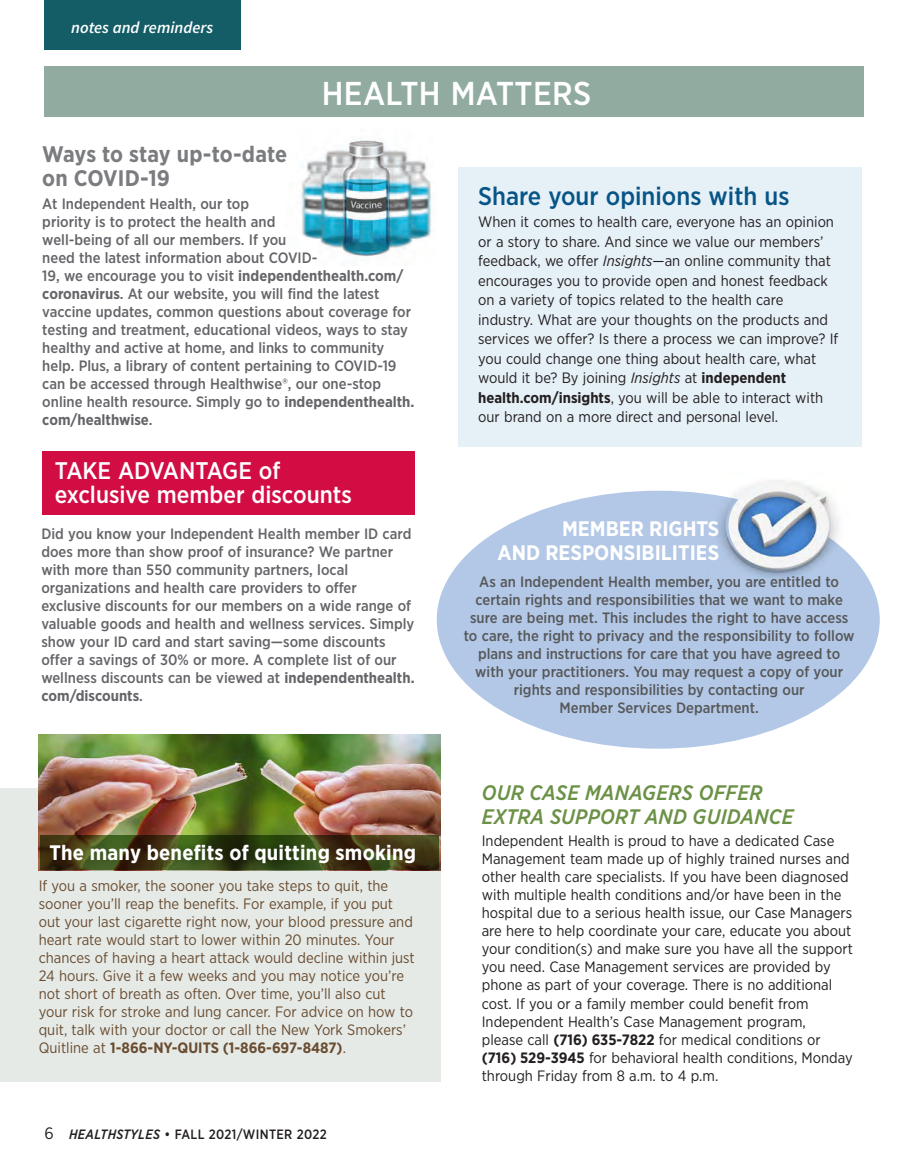
<style>
.page{position:relative;width:905px;height:1175px;background:#fff}
.page>*{position:absolute;margin:0;border:0;box-sizing:border-box;transform-origin:0 0}
.t1{font:500 33px "Gotham Narrow";letter-spacing:.01em;color:#fff}
.t2{font:500 25.5px "Gotham Narrow";color:#075586}
.t3{font:500 24px/24px "Gotham Narrow";color:#fff}
.t4{font:700 22.5px/24px "Gotham Narrow";color:#7a7c7f}
.t5{font:700 21px/24px "Gotham Narrow";color:#fff;text-align:right}
.t6{font:italic 500 21px/24px "Gotham Narrow";letter-spacing:.01em;color:#6b9146}
.t7{font:italic 16.5px "Source Sans Variable";color:#fff}
.t8{font:15px/18px "Gotham Narrow";color:#231f20}
.t9{font:500 15px/18px "Gotham Narrow";color:#646569}
.t10{font:15px/18px "Gotham Narrow";color:#6a4c30}
.t11{font:500 15px/18px "Gotham Narrow";color:#57585a;text-align:center}
.t12{font:500 13.5px "Gotham Narrow";letter-spacing:.025em;color:#231f20}
.s1{font-weight:700}
.s2{font-weight:400;font-size:16.5px}
.s3{font-style:italic}
</style>
<div class="page">
<div style="left:458px;top:168px;width:403px;height:279px;background:#e6f0f7"></div>
<img style="left:301px;top:139px;width:131px;height:118px">
<div style="left:0;top:788px;width:440px;height:293px;background:#e5eae7"></div>
<div style="left:436px;top:490px;width:443px;height:258px;background:#b3c8e6;border-radius:50%"></div>
<div style="left:44px;top:66px;width:819px;height:51px;background:#91aba0"></div>
<img style="left:706px;top:480px;width:145px;height:98px">
<div style="left:44px;top:0;width:196px;height:50px;background:#145d66"></div>
<div style="left:42px;top:451px;width:373px;height:63px;background:#d20d44"></div>
<img style="left:39px;top:734px;width:401px;height:136px">
<svg style="left:40px;top:835px;width:398px;height:34px;background:#393c14"></svg>
<p class="t7" style="left:71px;top:17px;width:143px">notes and reminders</p>
<h1 class="t1" style="left:322px;top:72px;width:271px">HEALTH MATTERS</h1>
<h3 class="t4" style="left:42px;top:142px;width:246px">Ways to stay up-to-date on COVID-19</h3>
<p class="t9" style="left:42px;top:194px;width:374px">At Independent Health, our top<br>priority is to protect the health and<br>well-being of all our members. If you<br>need the latest information about COVID-<br>19, we encourage you to visit <span class="s1">independenthealth.com/ coronavirus</span>. At our website, you will find the latest vaccine updates, common questions about coverage for testing and treatment, educational videos, ways to stay healthy and active at home, and links to community help. Plus, a library of content pertaining to COVID-19 can be accessed through Healthwise®, our one-stop online health resource. Simply go to <span class="s1">independenthealth. com/healthwise</span>.</p>
<h3 class="t3" style="left:55px;top:458px;width:298px">TAKE ADVANTAGE of exclusive member discounts</h3>
<p class="t9" style="left:41px;top:524px;width:375px">Did you know your Independent Health member ID card does more than show proof of insurance? We partner with more than 550 community partners, local organizations and health care providers to offer exclusive discounts for our members on a wide range of valuable goods and health and wellness services. Simply show your ID card and start saving—some discounts offer a savings of 30% or more. A complete list of our wellness discounts can be viewed at <span class="s1">independenthealth. com/discounts</span>.</p>
<h3 class="t5" style="left:49px;top:840px;width:368px">The many benefits of quitting smoking</h3>
<p class="t10" style="left:39px;top:876px;width:377px">If you a smoker, the sooner you take steps to quit, the sooner you’ll reap the benefits. For example, if you put out your last cigarette right now, your blood pressure and heart rate would start to lower within 20 minutes. Your chances of having a heart attack would decline within just 24 hours. Give it a few weeks and you may notice you’re not short of breath as often. Over time, you’ll also cut your risk for stroke and lung cancer. For advice on how to quit, talk with your doctor or call the New York Smokers’ Quitline at <span class="s1">1-866-NY-QUITS (1-866-697-8487)</span>.</p>
<p class="t12" style="left:44px;top:1125px;width:284px"><span class="s2">6</span> <span class="s3">HEALTHSTYLES</span> • FALL 2021/WINTER 2022</p>
<h2 class="t2" style="left:478px;top:180px;width:313px">Share your opinions with us</h2>
<p class="t8" style="left:478px;top:212px;width:361px;line-height:19.5px">When it comes to health care, everyone has an opinion or a story to share. And since we value our members’ feedback, we offer <span class="s3">Insights</span>—an online community that encourages you to provide open and honest feedback on a variety of topics related to the health care industry. What are your thoughts on the products and services we offer? Is there a process we can improve? If you could change one thing about health care, what would it be? By joining <span class="s3">Insights</span> at <span class="s1">independent health.com/insights</span>, you will be able to interact with our brand on a more direct and personal level.</p>
<h3 class="t5" style="left:497px;top:516px;width:223px">MEMBER RIGHTS<br>AND RESPONSIBILITIES</h3>
<p class="t11" style="left:464px;top:572px;width:392px">As an Independent Health member, you are entitled to certain rights and responsibilities that we want to make sure are being met. This includes the right to have access to care, the right to privacy and the responsibility to follow plans and instructions for care that you have agreed to with your practitioners. You may request a copy of your rights and responsibilities by contacting our<br>Member Services Department.</p>
<h3 class="t6" style="left:482px;top:780px;width:313px">OUR CASE MANAGERS OFFER<br>EXTRA SUPPORT AND GUIDANCE</h3>
<p class="t8" style="left:482px;top:832px;width:372px">Independent Health is proud to have a dedicated Case Management team made up of highly trained nurses and other health care specialists. If you have been diagnosed with multiple health conditions and/or have been in the hospital due to a serious health issue, our Case Managers are here to help coordinate your care, educate you about your condition(s) and make sure you have all the support you need. Case Management services are provided by phone as part of your coverage. There is no additional cost. If you or a family member could benefit from Independent Health’s Case Management program,<br>please call <span class="s1">(716) 635-7822</span> for medical conditions or <span class="s1">(716) 529-3945</span> for behavioral health conditions, Monday through Friday from 8 a.m. to 4 p.m.</p>
</div>
